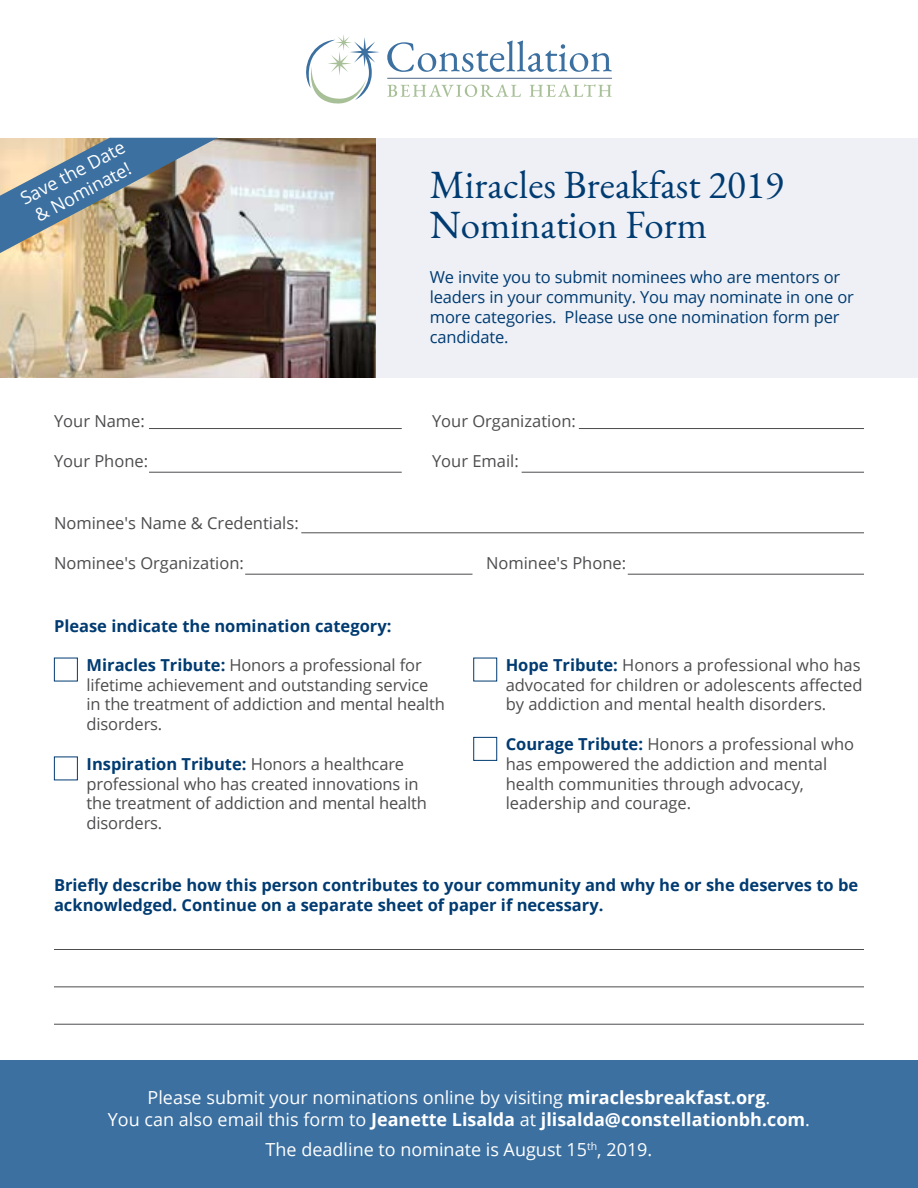
<style>
.page{position:relative;width:918px;height:1188px;background:#fff}
.page>*{position:absolute;margin:0;border:0;box-sizing:border-box;transform-origin:0 0}
.t1{font:39px/40.5px "EB Garamond";color:#003b71}
.t2{font:18px/21.6px "Open Sans";color:#fff;text-align:center}
.t3{font:16.5px/19.8px "Open Sans";color:#4d4d4f}
.t4{font:700 16.5px/19.8px "Open Sans";color:#003b71}
.t5{font:16.5px/19.8px "Open Sans";letter-spacing:-.01em;color:#003b71}
.s1{font-weight:700;color:#003b71}
.s2{font-weight:700}
</style>
<div class="page">
<div style="left:0;top:138px;width:918px;height:240px;background:#eef0f6"></div>
<img style="left:0;top:138px;width:376px;height:240px">
<div style="left:0;top:1061px;width:918px;height:127px;background:#3b70a1"></div>
<hr style="left:301px;top:533px;width:563px;height:1px;background:#4d4d4f">
<hr style="left:245px;top:574px;width:227px;height:1px;background:#4d4d4f">
<hr style="left:628px;top:574px;width:236px;height:1px;background:#4d4d4f">
<hr style="left:149px;top:428px;width:253px;height:1px;background:#4d4d4f">
<hr style="left:149px;top:472px;width:253px;height:1px;background:#4d4d4f">
<hr style="left:579px;top:428px;width:285px;height:1px;background:#4d4d4f">
<hr style="left:522px;top:472px;width:342px;height:1px;background:#4d4d4f">
<hr style="left:54px;top:949px;width:810px;height:1px;background:#4d4d4f">
<hr style="left:54px;top:987px;width:810px;height:1px;background:#4d4d4f">
<hr style="left:54px;top:1024px;width:810px;height:1px;background:#4d4d4f">
<svg style="left:306px;top:35px;width:73px;height:69px"></svg>
<svg style="left:387px;top:40px;width:225px;height:32px"></svg>
<svg style="left:387px;top:84px;width:225px;height:13px"></svg>
<hr style="left:387px;top:78px;width:225px;height:1px;background:#496587">
<img style="left:0;top:138px;width:218px;height:115px">
<div style="left:54px;top:658px;width:24px;height:23px;border:1px solid #003b71"></div>
<div style="left:54px;top:757px;width:24px;height:23px;border:1px solid #003b71"></div>
<div style="left:474px;top:737px;width:23px;height:24px;border:1px solid #003b71"></div>
<p class="t2" style="left:17px;top:190px;width:117px;text-align:left;rotate:-28deg">Save the Date &amp; Nominate!</p>
<h1 class="t1" style="left:430px;top:164px;width:355px">Miracles Breakfast 2019<br>Nomination Form</h1>
<p class="t5" style="left:430px;top:267px;width:426px">We invite you to submit nominees who are mentors or leaders in your community. You may nominate in one or more categories. Please use one nomination form per candidate.</p>
<p class="t3" style="left:54px;top:411px;width:92px">Your Name:</p>
<p class="t3" style="left:432px;top:411px;width:145px">Your Organization:</p>
<p class="t3" style="left:54px;top:450px;width:96px">Your Phone:</p>
<p class="t3" style="left:432px;top:450px;width:88px">Your Email:</p>
<p class="t3" style="left:54px;top:513px;width:246px">Nominee's Name &amp; Credentials:</p>
<p class="t3" style="left:54px;top:552px;width:191px">Nominee's Organization:</p>
<p class="t3" style="left:486px;top:552px;width:142px">Nominee's Phone:</p>
<p class="t4" style="left:54px;top:615px;width:339px">Please indicate the nomination category:</p>
<p class="t3" style="left:87px;top:654px;width:360px"><span class="s1">Miracles Tribute:</span> Honors a professional for lifetime achievement and outstanding service in the treatment of addiction and mental health disorders.</p>
<p class="t3" style="left:87px;top:753px;width:342px"><span class="s1">Inspiration Tribute:</span> Honors a healthcare professional who has created innovations in the treatment of addiction and mental health disorders.</p>
<p class="t3" style="left:506px;top:654px;width:358px"><span class="s1">Hope Tribute:</span> Honors a professional who has advocated for children or adolescents affected by addiction and mental health disorders.</p>
<p class="t3" style="left:506px;top:734px;width:350px"><span class="s1">Courage Tribute:</span> Honors a professional who has empowered the addiction and mental health communities through advocacy, leadership and courage.</p>
<p class="t4" style="left:54px;top:875px;width:806px">Briefly describe how this person contributes to your community and why he or she deserves to be acknowledged. Continue on a separate sheet of paper if necessary.</p>
<p class="t2" style="left:108px;top:1087px;width:704px">Please submit your nominations online by visiting <span class="s2">miraclesbreakfast.org</span>.<br>You can also email this form to <span class="s2">Jeanette Lisalda</span> at <span class="s2">jlisalda@constellationbh.com</span>.</p>
<p class="t2" style="left:266px;top:1138px;width:388px">The deadline to nominate is August 15<sup>th</sup>, 2019.</p>
</div>
